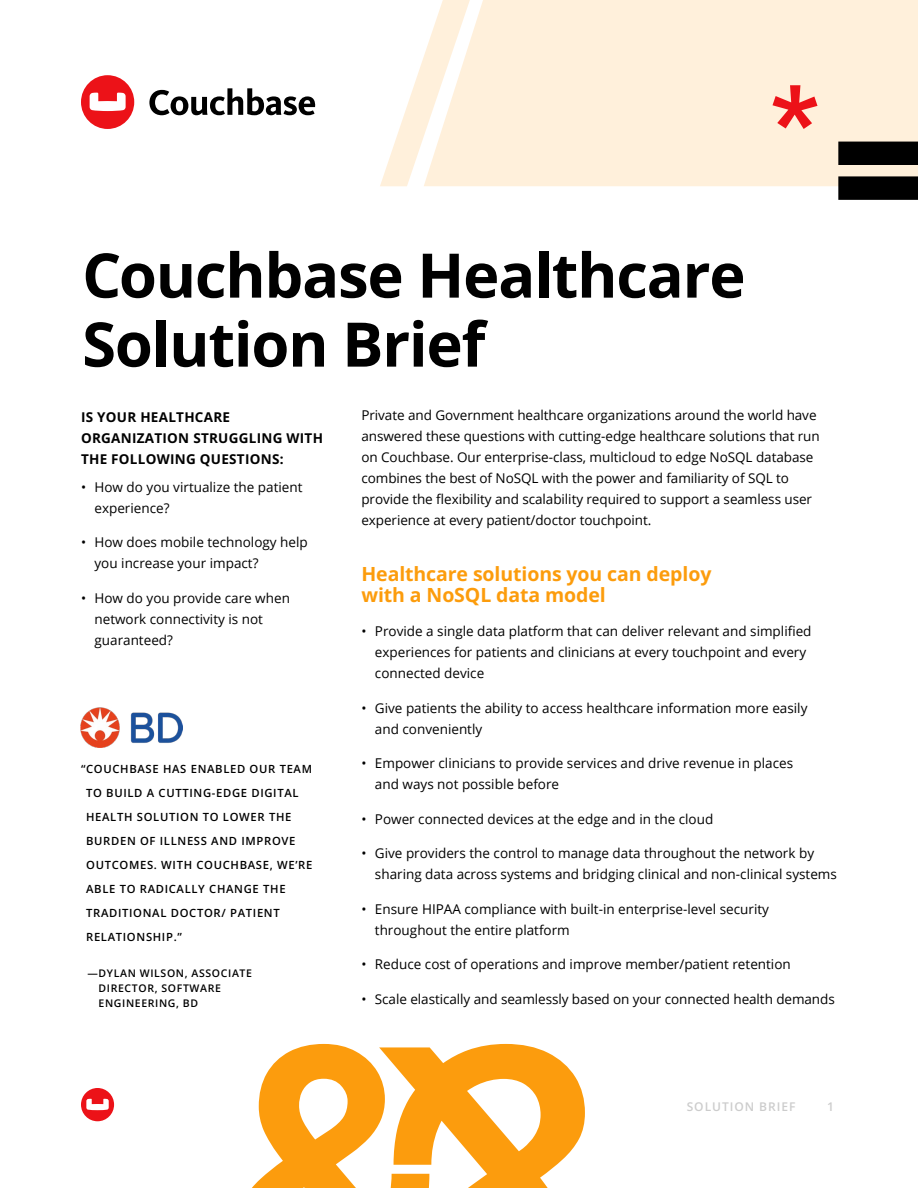
<style>
.page{position:relative;width:918px;height:1188px;background:#fff}
.page>*{position:absolute;margin:0;border:0;box-sizing:border-box;transform-origin:0 0}
.t1{font:700 61.5px/69px "Open Sans";letter-spacing:-.02em;color:#000}
.t2{font:700 19.5px/21px "Open Sans";letter-spacing:-.005em;color:#fc9c0c}
.t3{font:13.5px/21px "Open Sans";color:#000}
.t4{font:700 13.5px/21px "Open Sans";letter-spacing:.02em;color:#000}
.t5{font:600 12px "Open Sans";letter-spacing:.08em;color:#ccc}
.t6{font:600 11.25px/24px "Open Sans";letter-spacing:.06em;color:#000}
.t7{font:600 10.5px/15px "Open Sans";letter-spacing:.06em;color:#000}
</style>
<div class="page">
<svg style="left:81px;top:1088px;width:33px;height:33px"></svg>
<div style="left:470px;top:0;width:448px;height:186px;background:#fff0db"></div>
<svg style="left:380px;top:0;width:90px;height:186px"></svg>
<img style="left:80px;top:708px;width:102px;height:39px">
<svg style="left:81px;top:75px;width:53px;height:54px"></svg>
<svg style="left:149px;top:88px;width:167px;height:27px"></svg>
<svg style="left:838px;top:142px;width:80px;height:58px"></svg>
<svg style="left:252px;top:1044px;width:333px;height:144px;fill:#fc9c0d"></svg>
<svg style="left:773px;top:85px;width:45px;height:44px"></svg>
<h1 class="t1" style="left:82px;top:239px;width:665px">Couchbase Healthcare<br>Solution Brief</h1>
<p class="t4" style="left:81px;top:406px;width:244px">IS YOUR HEALTHCARE<br>ORGANIZATION STRUGGLING WITH<br>THE FOLLOWING QUESTIONS:</p>
<p class="t3" style="left:94px;top:476px;width:210px;text-indent:-14px">• How do you virtualize the patient experience?</p>
<p class="t3" style="left:94px;top:531px;width:215px;text-indent:-14px">• How does mobile technology help you increase your impact?</p>
<p class="t3" style="left:94px;top:587px;width:197px;text-indent:-14px">• How do you provide care when network connectivity is not guaranteed?</p>
<p class="t6" style="left:86px;top:757px;width:228px;text-indent:-5px">“COUCHBASE HAS ENABLED OUR TEAM<br>TO BUILD A CUTTING-EDGE DIGITAL<br>HEALTH SOLUTION TO LOWER THE<br>BURDEN OF ILLNESS AND IMPROVE<br>OUTCOMES. WITH COUCHBASE, WE’RE<br>ABLE TO RADICALLY CHANGE THE<br>TRADITIONAL DOCTOR/ PATIENT<br>RELATIONSHIP.”</p>
<p class="t7" style="left:99px;top:965px;width:155px;text-indent:-11px">—DYLAN WILSON, ASSOCIATE<br>DIRECTOR, SOFTWARE<br>ENGINEERING, BD</p>
<p class="t3" style="left:361px;top:404px;width:460px">Private and Government healthcare organizations around the world have answered these questions with cutting-edge healthcare solutions that run on Couchbase. Our enterprise-class, multicloud to edge NoSQL database combines the best of NoSQL with the power and familiarity of SQL to provide the flexibility and scalability required to support a seamless user experience at every patient/doctor touchpoint.</p>
<h2 class="t2" style="left:361px;top:562px;width:352px">Healthcare solutions you can deploy with a NoSQL data model</h2>
<p class="t3" style="left:375px;top:620px;width:438px;text-indent:-14px">• Provide a single data platform that can deliver relevant and simplified experiences for patients and clinicians at every touchpoint and every connected device</p>
<p class="t3" style="left:375px;top:697px;width:434px;text-indent:-14px">• Give patients the ability to access healthcare information more easily and conveniently</p>
<p class="t3" style="left:375px;top:752px;width:420px;text-indent:-13px">• Empower clinicians to provide services and drive revenue in places and ways not possible before</p>
<p class="t3" style="left:361px;top:808px;width:353px">• Power connected devices at the edge and in the cloud</p>
<p class="t3" style="left:375px;top:842px;width:464px;text-indent:-14px">• Give providers the control to manage data throughout the network by sharing data across systems and bridging clinical and non-clinical systems</p>
<p class="t3" style="left:375px;top:898px;width:396px;text-indent:-14px">• Ensure HIPAA compliance with built-in enterprise-level security throughout the entire platform</p>
<p class="t3" style="left:361px;top:953px;width:431px">• Reduce cost of operations and improve member/patient retention</p>
<p class="t3" style="left:361px;top:988px;width:475px">• Scale elastically and seamlessly based on your connected health demands</p>
<p class="t5" style="left:687px;top:1098px;width:110px">SOLUTION BRIEF</p>
<p class="t5" style="left:827px;top:1098px;width:8px">1</p>
</div>
